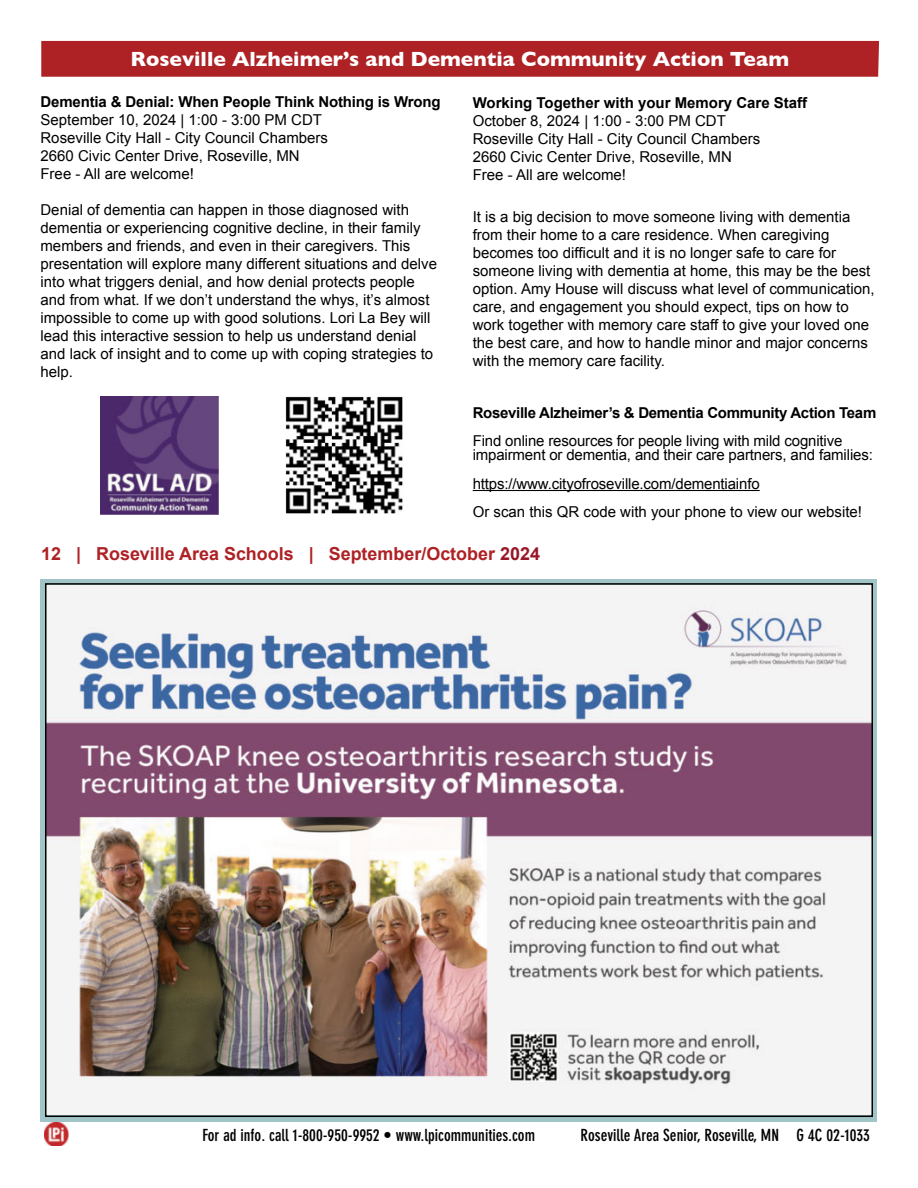
<style>
.page{position:relative;width:918px;height:1188px;background:#fff}
.page>*{position:absolute;margin:0;border:0;box-sizing:border-box;transform-origin:0 0}
.t1{font:700 20.85px "Gill Sans";color:#fff}
.t2{font:700 18px "Arial";color:#ae2125}
.t3{font:700 condensed 16.5px "DIN Neuzeit Grotesk Std";color:#000}
.t4{font:15px/18px "Qtqxnv Arial";color:#000}
.t5{font:15px "Mpxshl Arial";color:#000}
.t6{font:700 15px "Arial";letter-spacing:-.01em;color:#000}
.s1{color:#9a1627}
</style>
<div class="page">
<hr style="left:473px;top:490px;width:287px;height:1px;background:#000">
<div style="left:41px;top:41px;width:838px;height:36px;background:#ae2125"></div>
<img style="left:100px;top:396px;width:118px;height:118px">
<img style="left:285px;top:396px;width:118px;height:118px">
<svg style="left:41px;top:579px;width:837px;height:543px;fill:#a1c5c7"></svg>
<img style="left:45px;top:1123px;width:24px;height:23px">
<img style="left:48px;top:586px;width:822px;height:528px">
<h1 class="t1" style="left:130px;top:42px;width:660px">Roseville Alzheimer’s and Dementia Community Action Team</h1>
<p class="t6" style="left:41px;top:91px;width:402px">Dementia &amp; Denial: When People Think Nothing is Wrong</p>
<p class="t5" style="left:41px;top:110px;width:283px">September 10, 2024 | 1:00 - 3:00 PM CDT</p>
<p class="t4" style="left:41px;top:129px;width:289px">Roseville City Hall - City Council Chambers<br>2660 Civic Center Drive, Roseville, MN<br>Free - All are welcome!</p>
<p class="t4" style="left:41px;top:201px;width:382px">Denial of dementia can happen in those diagnosed with dementia or experiencing cognitive decline, in their family</p>
<p class="t5" style="left:41px;top:236px;width:371px">members and friends, and even in their caregivers. This</p>
<p class="t4" style="left:41px;top:255px;width:398px">presentation will explore many different situations and delve into what triggers denial, and how denial protects people and from what. If we don’t understand the whys, it’s almost impossible to come up with good solutions. Lori La Bey will lead this interactive session to help us understand denial and lack of insight and to come up with coping strategies to help.</p>
<p class="t6" style="left:473px;top:92px;width:336px">Working Together with your Memory Care Staff</p>
<p class="t5" style="left:473px;top:111px;width:255px">October 8, 2024 | 1:00 - 3:00 PM CDT</p>
<p class="t4" style="left:473px;top:130px;width:289px">Roseville City Hall - City Council Chambers<br>2660 Civic Center Drive, Roseville, MN<br>Free - All are welcome!</p>
<p class="t4" style="left:473px;top:208px;width:379px">It is a big decision to move someone living with dementia from their home to a care residence. When caregiving</p>
<p class="t5" style="left:473px;top:243px;width:365px">becomes too difficult and it is no longer safe to care for</p>
<p class="t4" style="left:473px;top:262px;width:403px">someone living with dementia at home, this may be the best option. Amy House will discuss what level of communication, care, and engagement you should expect, tips on how to work together with memory care staff to give your loved one the best care, and how to handle minor and major concerns with the memory care facility.</p>
<p class="t6" style="left:473px;top:402px;width:405px">Roseville Alzheimer’s &amp; Dementia Community Action Team</p>
<p class="t4" style="left:473px;top:434px;width:402px;line-height:14.2px">Find online resources for people living with mild cognitive impairment or dementia, and their care partners, and families:</p>
<p class="t4" style="left:473px;top:470px;width:391px;line-height:27.8px">https://www.cityofroseville.com/dementiainfo<br>Or scan this QR code with your phone to view our website!</p>
<p class="t2" style="left:41px;top:542px;width:500px">12 | Roseville Area Schools | September/October <span class="s1">2024</span></p>
<p class="t3" style="left:202px;top:1126px;width:334px">For ad info. call 1-800-950-9952 • www.lpicommunities.com</p>
<p class="t3" style="left:580px;top:1126px;width:291px">Roseville Area Senior, Roseville, MN G 4C 02-1033</p>
</div>
